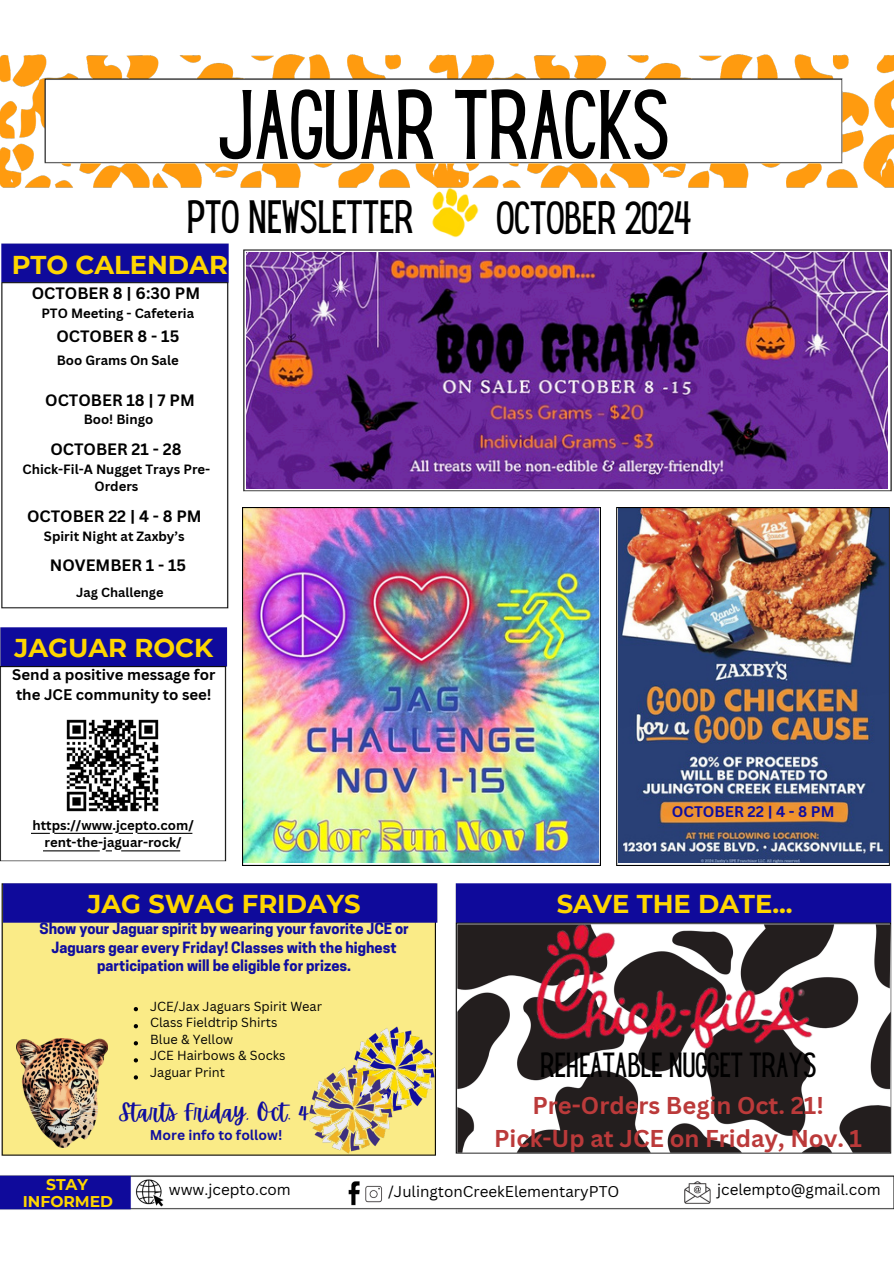
<style>
.page{position:relative;width:894px;height:1264px;background:#fff}
.page>*{position:absolute;margin:0;border:0;box-sizing:border-box;transform-origin:0 0}
.t1{font:86.1px "Hey Gotcha";color:#000}
.t2{font:40.8px "Hey Gotcha";color:#000}
.t3{font:30.45px "Hey Gotcha";color:#000}
.t4{font:700 25.8px "Montserrat";color:#ffd600}
.t5{font:700 23.7px/32.8px "Canva Sans";color:#bb3a3a;text-align:center}
.t6{font:22.5px "Apricots";color:#100e9f}
.t7{font:700 16.05px "Canva Sans";color:#000}
.t8{font:700 15.6px/16.4px "Montserrat";color:#ffd600;text-align:center}
.t9{font:15.15px "Canva Sans";color:#000}
.t10{font:700 15px/19.6px "Canva Sans";color:#000}
.t11{font:700 15px "Canva Sans";color:#100e9f}
.t12{font:700 14.55px/18.6px "Cooper Hewitt";color:#100e9f;text-align:center}
.t13{font:700 13.8px "Canva Sans";color:#100e9f}
.t14{font:700 13.2px/16.4px "Canva Sans";color:#000;text-align:center}
.t15{font:12.75px/16.4px "Canva Sans";color:#000}
.t16{font:700 12.75px "Canva Sans";color:#000}
</style>
<div class="page">
<img style="left:0;top:627px;width:228px;height:235px">
<img style="left:1px;top:243px;width:228px;height:366px">
<img style="left:1px;top:883px;width:437px;height:273px">
<img style="left:0;top:54px;width:893px;height:134px">
<div style="left:455px;top:883px;width:437px;height:34px;background:#0f0a9b"></div>
<img style="left:0;top:1175px;width:893px;height:35px">
<img style="left:432px;top:188px;width:47px;height:49px">
<img style="left:54px;top:707px;width:116px;height:116px">
<img style="left:242px;top:507px;width:358px;height:358px">
<img style="left:455px;top:917px;width:437px;height:237px">
<img style="left:616px;top:507px;width:272px;height:358px">
<img style="left:514px;top:901px;width:318px;height:166px">
<img style="left:243px;top:249px;width:649px;height:243px">
<img style="left:303px;top:1019px;width:135px;height:137px">
<img style="left:16px;top:1038px;width:92px;height:109px">
<img style="left:246px;top:252px;width:641px;height:236px">
<svg style="left:31px;top:832px;width:161px;height:1px"></svg>
<svg style="left:43px;top:850px;width:137px;height:1px"></svg>
<svg style="left:134px;top:1007px;width:4px;height:4px"></svg>
<svg style="left:134px;top:1024px;width:4px;height:4px"></svg>
<svg style="left:134px;top:1041px;width:4px;height:4px"></svg>
<svg style="left:134px;top:1058px;width:4px;height:4px"></svg>
<svg style="left:134px;top:1075px;width:4px;height:4px"></svg>
<p class="t1" style="left:218px;top:90px;width:452px">JAGUAR TRACKS</p>
<p class="t2" style="left:187px;top:201px;width:228px">PTO NEWSLETTER</p>
<p class="t4" style="left:12px;top:249px;width:218px">PTO CALENDAR</p>
<p class="t7" style="left:32px;top:282px;width:170px">OCTOBER 8 | 6:30 PM</p>
<p class="t14" style="left:41px;top:304px;width:154px">PTO Meeting - Cafeteria</p>
<p class="t7" style="left:56px;top:325px;width:124px">OCTOBER 8 - 15</p>
<h6 class="t14" style="left:57px;top:351px;width:124px">Boo Grams On Sale</h6>
<h5 class="t7" style="left:45px;top:388px;width:151px">OCTOBER 18 | 7 PM</h5>
<p class="t14" style="left:84px;top:411px;width:71px">Boo! Bingo</p>
<p class="t7" style="left:50px;top:438px;width:133px">OCTOBER 21 - 28</p>
<p class="t14" style="left:23px;top:461px;width:189px">Chick-Fil-A Nugget Trays Pre-<br>Orders</p>
<p class="t7" style="left:27px;top:505px;width:176px">OCTOBER 22 | 4 - 8 PM</p>
<p class="t14" style="left:44px;top:528px;width:142px">Spirit Night at Zaxby’s</p>
<h3 class="t7" style="left:50px;top:553px;width:138px">NOVEMBER 1 - 15</h3>
<p class="t16" style="left:76px;top:583px;width:89px">Jag Challenge</p>
<p class="t4" style="left:15px;top:632px;width:200px">JAGUAR ROCK</p>
<p class="t10" style="left:12px;top:664px;width:204px">Send a positive message for the JCE community to see!</p>
<p class="t14" style="left:32px;top:817px;width:163px">https://www.jcepto.com/ rent-the-jaguar-rock/</p>
<p class="t4" style="left:88px;top:888px;width:274px">JAG SWAG FRIDAYS</p>
<p class="t12" style="left:39px;top:921px;width:371px">Show your Jaguar spirit by wearing your favorite JCE or<br>Jaguars gear every Friday! Classes with the highest participation will be eligible for prizes.</p>
<p class="t15" style="left:150px;top:997px;width:173px">JCE/Jax Jaguars Spirit Wear<br>Class Fieldtrip Shirts<br>Blue &amp; Yellow<br>JCE Hairbows &amp; Socks<br>Jaguar Print</p>
<h4 class="t6" style="left:119px;top:1099px;width:192px">Starts Friday, Oct. 4</h4>
<p class="t13" style="left:150px;top:1125px;width:134px">More info to follow!</p>
<p class="t2" style="left:496px;top:201px;width:196px">OCTOBER 2024</p>
<p class="t11" style="left:671px;top:801px;width:164px">OCTOBER 22 | 4 - 8 PM</p>
<p class="t4" style="left:556px;top:888px;width:237px">SAVE THE DATE...</p>
<p class="t3" style="left:540px;top:1052px;width:277px">REHEATABLE NUGGET TRAYS</p>
<p class="t5" style="left:494px;top:1088px;width:369px">Pre-Orders Begin Oct. 21!<br>Pick-Up at JCE on Friday, Nov. 1</p>
<p class="t8" style="left:23px;top:1176px;width:92px">STAY<br>INFORMED</p>
<p class="t9" style="left:169px;top:1178px;width:123px">www.jcepto.com</p>
<p class="t9" style="left:388px;top:1180px;width:233px">/JulingtonCreekElementaryPTO</p>
<p class="t9" style="left:717px;top:1178px;width:165px">jcelempto@gmail.com</p>
</div>
